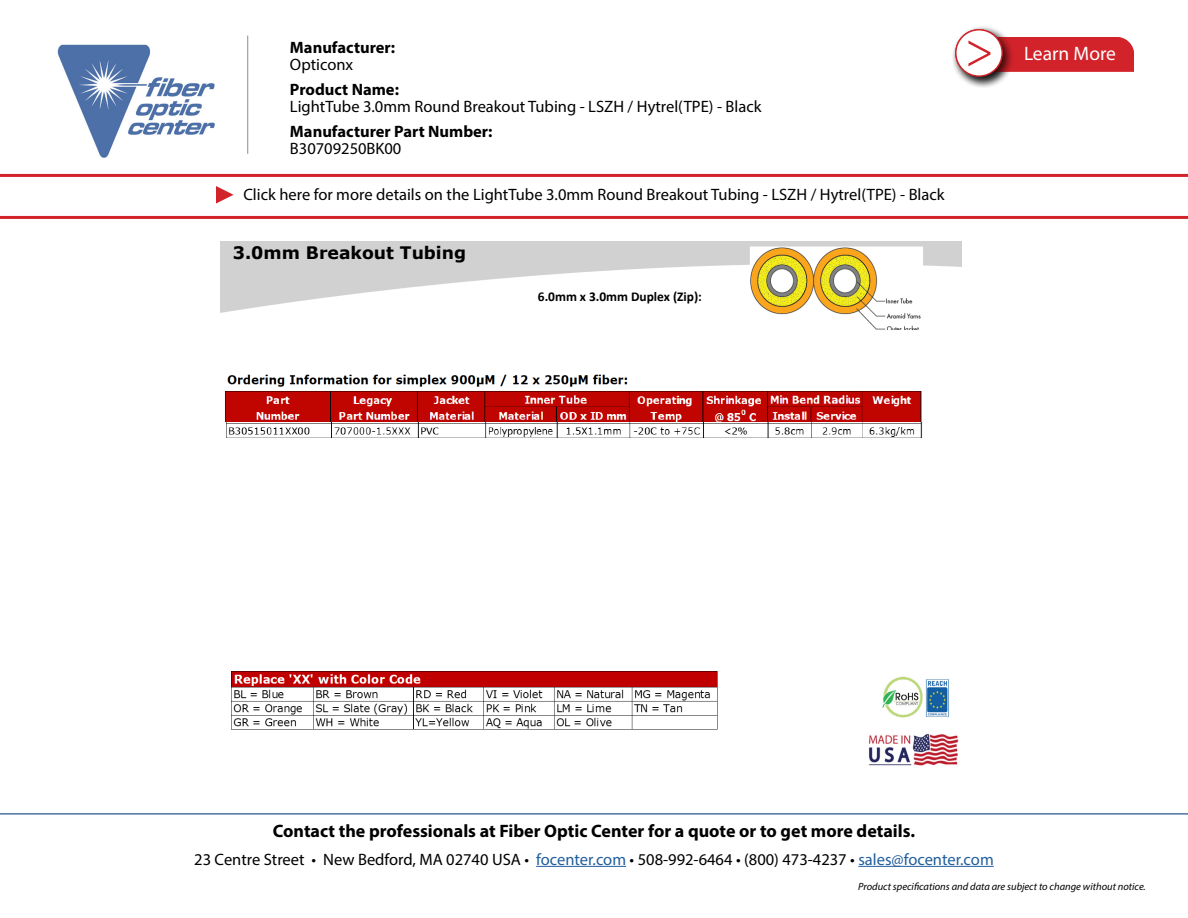
<style>
.page{position:relative;width:1188px;height:918px;background:#fff}
.page>*{position:absolute;margin:0;border:0;box-sizing:border-box;transform-origin:0 0}
.t1{font:51px "Minion Pro";color:#d2232a}
.t2{font:19.5px "Myriad Pro";color:#fff}
.t3{font:700 18px "Myriad Pro";color:#000}
.t4{font:700 17.25px "Verdana";color:#000}
.t5{font:16.5px/16.5px "Myriad Pro";color:#000}
.t6{font:700 16.5px/16.5px "Myriad Pro";color:#000}
.t7{font:700 13.5px "Calibri";color:#000}
.t8{font:italic 10.5px "Myriad Pro";color:#000}
.s1{font-weight:400}
.s2{font-weight:700}
.s3{color:#215e9e}
</style>
<div class="page">
<hr style="left:536px;top:866px;width:90px;height:1px;background:#215e9e">
<hr style="left:858px;top:866px;width:136px;height:1px;background:#215e9e">
<hr style="left:0;top:813px;width:1188px;height:2px;background:#4f70a8">
<img style="left:57px;top:44px;width:158px;height:114px">
<hr style="left:247px;top:36px;width:1px;height:118px;background:#8a8c8e">
<hr style="left:0;top:216px;width:1188px;height:3px;background:#d2232a">
<svg style="left:216px;top:186px;width:18px;height:18px"></svg>
<div style="left:1015px;top:37px;width:119px;height:35px;background:#d2232a"></div>
<div style="left:951px;top:25px;width:64px;height:64px;background:#000;opacity:.75"></div>
<div style="left:956px;top:30px;width:46px;height:46px;background:#fff;border-radius:50%"></div>
<div style="left:955px;top:29px;width:48px;height:48px;border:1px solid #d2232a;border-radius:50%"></div>
<hr style="left:0;top:174px;width:1188px;height:3px;background:#d2232a">
<img style="left:221px;top:241px;width:741px;height:493px">
<img style="left:876px;top:676px;width:83px;height:44px">
<img style="left:750px;top:247px;width:173px;height:84px">
<img style="left:232px;top:672px;width:486px;height:58px">
<img style="left:868px;top:734px;width:91px;height:32px">
<div style="left:746px;top:324px;width:32px;height:17px;background:#fff;border-radius:3px"></div>
<div style="left:218px;top:331px;width:710px;height:336px;background:#fff"></div>
<div style="left:219px;top:325px;width:335px;height:16px;background:#fff"></div>
<img style="left:225px;top:374px;width:697px;height:49px">
<img style="left:226px;top:423px;width:696px;height:15px">
<p class="t6" style="left:290px;top:39px;width:107px">Manufacturer:<br><span class="s1">Opticonx</span></p>
<p class="t5" style="left:290px;top:81px;width:473px"><span class="s2">Product Name:<br></span>LightTube 3.0mm Round Breakout Tubing - LSZH / Hytrel(TPE) - Black</p>
<p class="t6" style="left:290px;top:123px;width:204px">Manufacturer Part Number:</p>
<p class="t5" style="left:290px;top:140px;width:113px">B30709250BK00</p>
<p class="t5" style="left:243px;top:186px;width:703px">Click here for more details on the LightTube 3.0mm Round Breakout Tubing - LSZH / Hytrel(TPE) - Black</p>
<p class="t4" style="left:233px;top:240px;width:235px">3.0mm Breakout Tubing</p>
<p class="t7" style="left:538px;top:287px;width:166px">6.0mm x 3.0mm Duplex (Zip):</p>
<p class="t1" style="left:965px;top:16px;width:30px">&gt;</p>
<p class="t2" style="left:1024px;top:42px;width:93px">Learn More</p>
<p class="t3" style="left:273px;top:819px;width:644px">Contact the professionals at Fiber Optic Center for a quote or to get more details.</p>
<p class="t5" style="left:194px;top:851px;width:801px">23 Centre Street • New Bedford, MA 02740 USA • <span class="s3">focenter.com</span> • 508-992-6464 • (800) 473-4237 • <span class="s3">sales@focenter.com</span></p>
<p class="t8" style="left:858px;top:880px;width:289px">Product specifications and data are subject to change without notice.</p>
</div>
